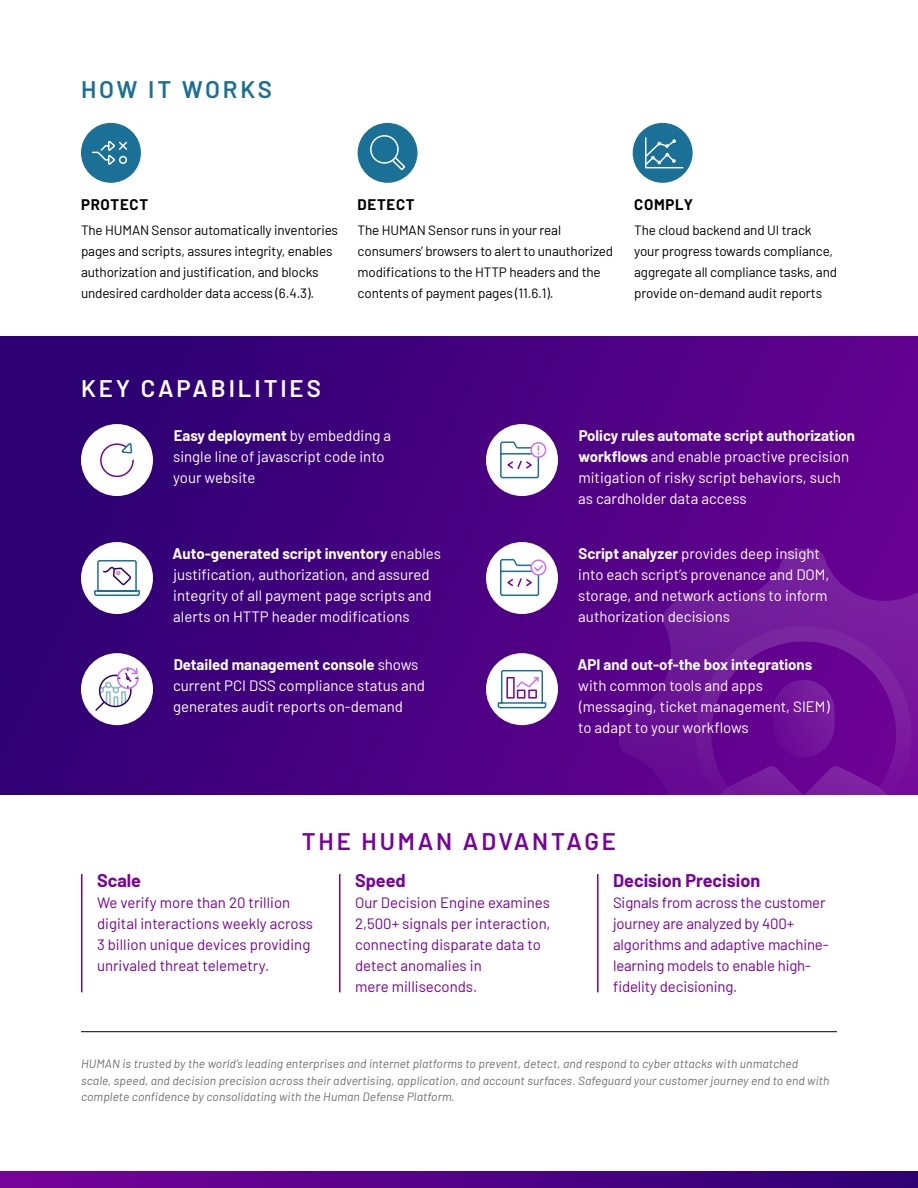
<style>
.page{position:relative;width:918px;height:1188px;background:#fff}
.page>*{position:absolute;margin:0;border:0;box-sizing:border-box;transform-origin:0 0}
.t1{font:600 24px "Barlow";letter-spacing:.12em;color:#78029b}
.t2{font:600 24px "Barlow";letter-spacing:.12em;color:#fff}
.t3{font:600 24px "Barlow";letter-spacing:.12em;color:#1a6f97}
.t4{font:700 18px "Barlow";color:#78029b}
.t5{font:15px/21px "Barlow";color:#fff}
.t6{font:15px/21px "Barlow";color:#78029b}
.t7{font:700 15px "Barlow";color:#fff}
.t8{font:700 15px "Barlow";letter-spacing:.05em;color:#000}
.t9{font:13.5px/21px "Barlow";letter-spacing:-.01em;color:#000}
.t10{font:italic 12px/16.5px "Barlow";letter-spacing:.01em;color:#6d6e71}
.s1{font-weight:700}
</style>
<div class="page">
<div style="left:0;top:336px;width:918px;height:459px;background:linear-gradient(to right,#2c0072,#650191)"></div>
<svg style="left:619px;top:549px;width:299px;height:246px;background:#660d92"></svg>
<svg style="left:696px;top:626px;width:216px;height:169px;background:#6d0e96"></svg>
<div style="left:81px;top:424px;width:72px;height:72px;background:#fff;border-radius:50%"></div>
<div style="left:486px;top:424px;width:72px;height:72px;background:#fff;border-radius:50%"></div>
<div style="left:486px;top:542px;width:72px;height:72px;background:#fff;border-radius:50%"></div>
<div style="left:486px;top:653px;width:72px;height:72px;background:#fff;border-radius:50%"></div>
<div style="left:81px;top:653px;width:72px;height:72px;background:#fff;border-radius:50%"></div>
<div style="left:81px;top:542px;width:72px;height:72px;background:#fff;border-radius:50%"></div>
<div style="left:0;top:1172px;width:918px;height:16px;background:linear-gradient(to right,#77029a,#2f0074)"></div>
<div style="left:633px;top:123px;width:60px;height:60px;background:#1a7096;border-radius:50%"></div>
<div style="left:358px;top:123px;width:60px;height:60px;background:#1a7096;border-radius:50%"></div>
<svg style="left:390px;top:155px;width:16px;height:16px"></svg>
<div style="left:370px;top:135px;width:29px;height:29px;border:2px solid #fff;border-radius:50%"></div>
<div style="left:81px;top:123px;width:60px;height:60px;background:#1a7096;border-radius:50%"></div>
<svg style="left:91px;top:140px;width:37px;height:25px"></svg>
<svg style="left:645px;top:137px;width:38px;height:31px"></svg>
<hr style="left:81px;top:874px;width:1px;height:118px;background:#78029b">
<hr style="left:339px;top:874px;width:1px;height:118px;background:#78029b">
<hr style="left:597px;top:874px;width:2px;height:118px;background:#78029b">
<hr style="left:81px;top:1031px;width:756px;height:1px;background:#000">
<svg style="left:99px;top:407px;width:36px;height:71px"></svg>
<svg style="left:500px;top:558px;width:47px;height:38px"></svg>
<svg style="left:500px;top:441px;width:47px;height:38px"></svg>
<svg style="left:94px;top:560px;width:46px;height:36px"></svg>
<svg style="left:95px;top:667px;width:44px;height:44px"></svg>
<svg style="left:497px;top:669px;width:50px;height:40px"></svg>
<div style="left:506px;top:677px;width:9px;height:22px;border:2px solid #78039c"></div>
<h1 class="t3" style="left:81px;top:71px;width:193px">HOW IT WORKS</h1>
<p class="t8" style="left:81px;top:193px;width:69px">PROTECT</p>
<p class="t9" style="left:81px;top:219px;width:259px">The HUMAN Sensor automatically inventories pages and scripts, assures integrity, enables authorization and justification, and blocks undesired cardholder data access (6.4.3).</p>
<p class="t8" style="left:358px;top:193px;width:59px">DETECT</p>
<p class="t9" style="left:358px;top:219px;width:257px">The HUMAN Sensor runs in your real consumers’ browsers to alert to unauthorized modifications to the HTTP headers and the contents of payment pages (11.6.1).</p>
<p class="t8" style="left:634px;top:193px;width:60px">COMPLY</p>
<p class="t9" style="left:634px;top:219px;width:204px">The cloud backend and UI track your progress towards compliance, aggregate all compliance tasks, and provide on-demand audit reports</p>
<h1 class="t2" style="left:81px;top:370px;width:241px">KEY CAPABILITIES</h1>
<p class="t5" style="left:173px;top:424px;width:220px"><span class="s1">Easy deployment</span> by embedding a single line of javascript code into your website</p>
<p class="t5" style="left:578px;top:424px;width:278px"><span class="s1">Policy rules automate script authorization workflows</span> and enable proactive precision mitigation of risky script behaviors, such as cardholder data access</p>
<p class="t5" style="left:173px;top:542px;width:270px"><span class="s1">Auto-generated script inventory</span> enables justification, authorization, and assured integrity of all payment page scripts and alerts on HTTP header modifications</p>
<p class="t5" style="left:173px;top:653px;width:253px"><span class="s1">Detailed management console</span> shows current PCI DSS compliance status and generates audit reports on-demand</p>
<p class="t5" style="left:578px;top:542px;width:253px"><span class="s1">Script analyzer</span> provides deep insight into each script’s provenance and DOM, storage, and network actions to inform authorization decisions</p>
<p class="t7" style="left:578px;top:654px;width:236px">API and out-of-the box integrations</p>
<p class="t5" style="left:578px;top:674px;width:253px">with common tools and apps (messaging, ticket management, SIEM) to adapt to your workflows</p>
<h1 class="t1" style="left:302px;top:824px;width:316px">THE HUMAN ADVANTAGE</h1>
<p class="t4" style="left:97px;top:868px;width:46px">Scale</p>
<p class="t6" style="left:97px;top:891px;width:217px">We verify more than 20 trillion digital interactions weekly across 3 billion unique devices providing unrivaled threat telemetry.</p>
<p class="t4" style="left:355px;top:868px;width:52px">Speed</p>
<p class="t6" style="left:355px;top:891px;width:197px">Our Decision Engine examines<br>2,500+ signals per interaction, connecting disparate data to detect anomalies in<br>mere milliseconds.</p>
<p class="t4" style="left:613px;top:868px;width:149px">Decision Precision</p>
<p class="t6" style="left:613px;top:891px;width:217px">Signals from across the customer journey are analyzed by 400+ algorithms and adaptive machine&shy;learning models to enable high&shy;fidelity decisioning.</p>
<p class="t10" style="left:81px;top:1055px;width:750px">HUMAN is trusted by the world’s leading enterprises and internet platforms to prevent, detect, and respond to cyber attacks with unmatched scale, speed, and decision precision across their advertising, application, and account surfaces. Safeguard your customer journey end to end with complete confidence by consolidating with the Human Defense Platform.</p>
</div>
